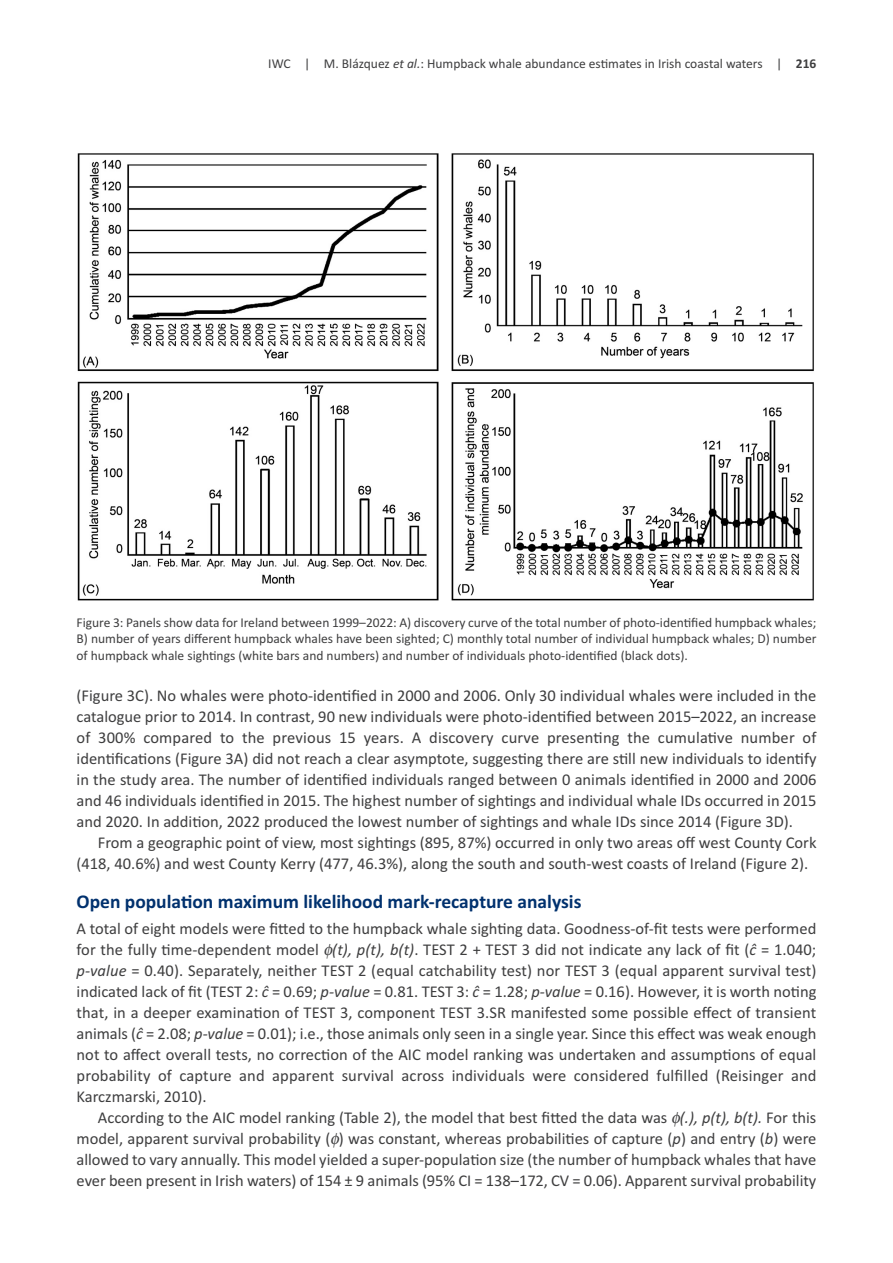
<style>
.page{position:relative;width:893px;height:1263px;background:#fff}
.page>*{position:absolute;margin:0;border:0;box-sizing:border-box;transform-origin:0 0}
.t1{font:700 19.5px "Calibri";color:#01316e}
.t2{font:16.5px/21px "Calibri";color:#3e3e3f;text-align:justify}
.t3{font:13.5px/16.5px "Calibri";color:#3e3e3f;text-align:justify}
.s1{font-style:italic}
.s2{font-weight:700}
</style>
<div class="page">
<img style="left:77px;top:153px;width:737px;height:448px">
<p class="t3" style="left:268px;top:56px;width:550px">IWC | M. Blázquez <span class="s1">et al.</span>: Humpback whale abundance estimates in Irish coastal waters | <span class="s2">216</span></p>
<p class="t3" style="left:77px;top:615px;width:741px">Figure 3: Panels show data for Ireland between 1999–2022: A) discovery curve of the total number of photo‐identified humpback whales; B) number of years different humpback whales have been sighted; C) monthly total number of individual humpback whales; D) number of humpback whale sightings (white bars and numbers) and number of individuals photo‐identified (black dots).</p>
<p class="t2" style="left:77px;top:687px;width:741px">(Figure 3C). No whales were photo‐identified in 2000 and 2006. Only 30 individual whales were included in the catalogue prior to 2014. In contrast, 90 new individuals were photo‐identified between 2015–2022, an increase of 300% compared to the previous 15 years. A discovery curve presenting the cumulative number of identifications (Figure 3A) did not reach a clear asymptote, suggesting there are still new individuals to identify in the study area. The number of identified individuals ranged between 0 animals identified in 2000 and 2006 and 46 individuals identified in 2015. The highest number of sightings and individual whale IDs occurred in 2015 and 2020. In addition, 2022 produced the lowest number of sightings and whale IDs since 2014 (Figure 3D).</p>
<p class="t2" style="left:77px;top:834px;width:741px;text-indent:21px">From a geographic point of view, most sightings (895, 87%) occurred in only two areas off west County Cork (418, 40.6%) and west County Kerry (477, 46.3%), along the south and south‐west coasts of Ireland (Figure 2).</p>
<p class="t1" style="left:77px;top:894px;width:506px">Open population maximum likelihood mark-recapture analysis</p>
<p class="t2" style="left:77px;top:919px;width:741px">A total of eight models were fitted to the humpback whale sighting data. Goodness‐of‐fit tests were performed for the fully time‐dependent model <span class="s1">(t), p(t), b(t)</span>. TEST 2 + TEST 3 did not indicate any lack of fit (<span class="s1">ĉ</span> = 1.040; <span class="s1">p‐value</span> = 0.40). Separately, neither TEST 2 (equal catchability test) nor TEST 3 (equal apparent survival test) indicated lack of fit (TEST 2: <span class="s1">ĉ</span> = 0.69; <span class="s1">p‐value</span> = 0.81. TEST 3: <span class="s1">ĉ</span> = 1.28; <span class="s1">p‐value</span> = 0.16). However, it is worth noting that, in a deeper examination of TEST 3, component TEST 3.SR manifested some possible effect of transient animals (<span class="s1">ĉ</span> = 2.08; <span class="s1">p‐value</span> = 0.01); i.e., those animals only seen in a single year. Since this effect was weak enough not to affect overall tests, no correction of the AIC model ranking was undertaken and assumptions of equal probability of capture and apparent survival across individuals were considered fulfilled (Reisinger and Karczmarski, 2010).</p>
<p class="t2" style="left:77px;top:1108px;width:741px;text-indent:21px">According to the AIC model ranking (Table 2), the model that best fitted the data was <span class="s1">(.), p(t), b(t).</span> For this model, apparent survival probability ( ) was constant, whereas probabilities of capture (<span class="s1">p</span>) and entry (<span class="s1">b</span>) were allowed to vary annually. This model yielded a super‐population size (the number of humpback whales that have ever been present in Irish waters) of 154 ± 9 animals (95% CI = 138–172, CV = 0.06). Apparent survival probability</p>
</div>
